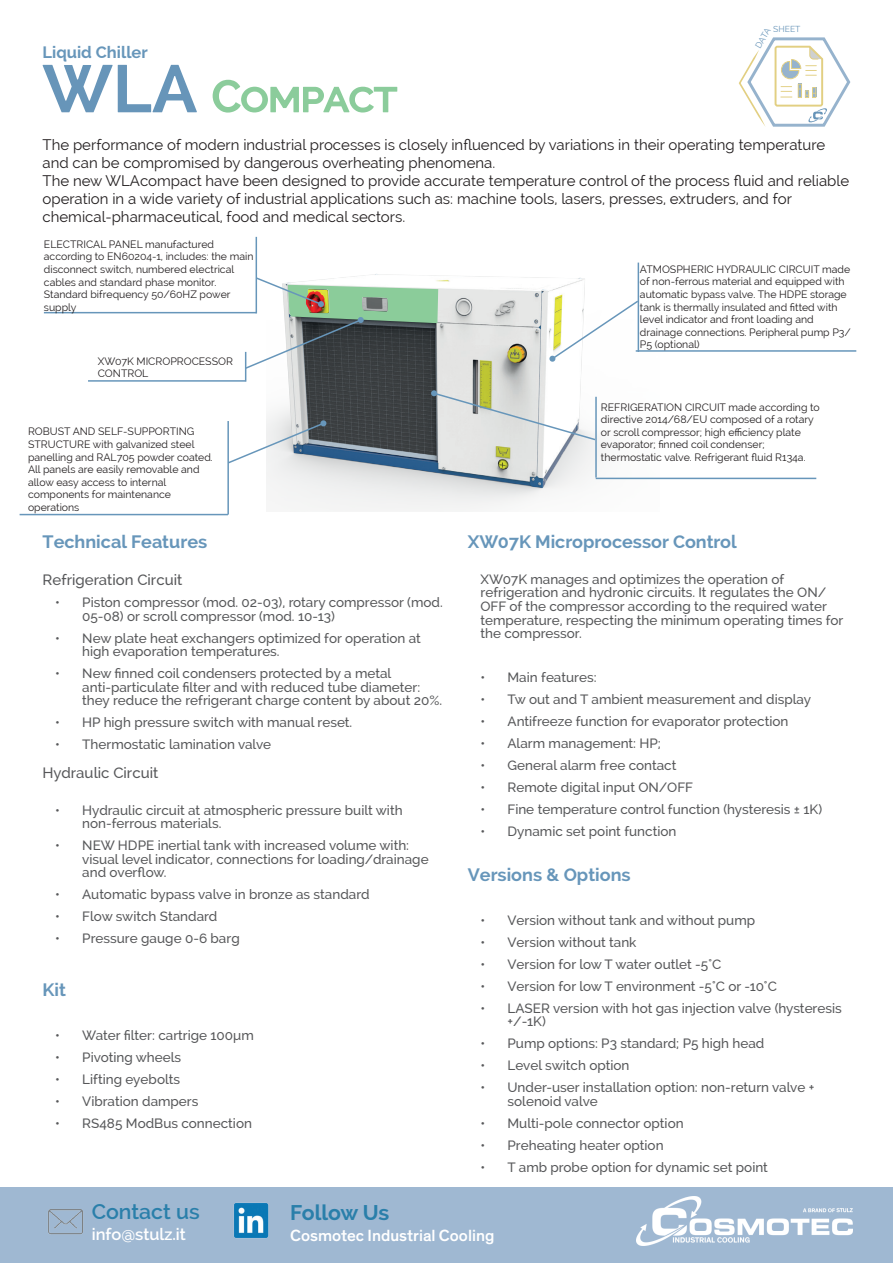
<style>
.page{position:relative;width:893px;height:1263px;background:#fff}
.page>*{position:absolute;margin:0;border:0;box-sizing:border-box;transform-origin:0 0}
.t1{font:600 21.3px "Raleway";color:#2a7faa}
.t2{font:700 21.3px "Raleway";letter-spacing:-.01em;color:#2a7faa}
.t3{font:700 18px "Raleway";color:#6796ba}
.t4{font:500 16.5px "Theinhardt";color:#fff}
.t5{font:600 16.5px "Raleway";color:#fff}
.t6{font:700 16.5px "Raleway";color:#6796ba}
.t7{font:15px/18px "Raleway";color:#231f20}
.t8{font:500 15px "Raleway";color:#57585a}
.t9{font:500 13.5px/13.5px "Raleway";color:#57585a}
.t10{font:10.5px/12.6px "Raleway";color:#231f20}
.t11{font:8.55px "Raleway";letter-spacing:-.005em;color:#6794b8}
</style>
<div class="page">
<img style="left:267px;top:262px;width:392px;height:249px">
<div style="left:0;top:1188px;width:893px;height:75px;background:#9fb8d2"></div>
<img style="left:234px;top:1203px;width:35px;height:35px">
<img style="left:48px;top:1209px;width:35px;height:25px">
<img style="left:637px;top:1196px;width:215px;height:50px">
<svg style="left:739px;top:37px;width:111px;height:90px"></svg>
<svg style="left:43px;top:65px;width:154px;height:47px"></svg>
<svg style="left:213px;top:80px;width:184px;height:33px"></svg>
<hr style="left:595px;top:397px;width:2px;height:81px;background:#6796ba">
<svg style="left:432px;top:391px;width:165px;height:50px"></svg>
<div style="left:431px;top:390px;width:6px;height:7px;background:#6796ba;border-radius:3px"></div>
<hr style="left:596px;top:478px;width:220px;height:1px;background:#6796ba">
<hr style="left:638px;top:263px;width:1px;height:89px;background:#6796ba">
<svg style="left:549px;top:299px;width:91px;height:63px"></svg>
<hr style="left:636px;top:350px;width:220px;height:2px;background:#6796ba">
<hr style="left:227px;top:421px;width:2px;height:94px;background:#6796ba">
<svg style="left:227px;top:420px;width:100px;height:45px"></svg>
<hr style="left:20px;top:514px;width:208px;height:1px;background:#6796ba">
<hr style="left:245px;top:352px;width:1px;height:30px;background:#6796ba">
<hr style="left:88px;top:380px;width:157px;height:2px;background:#6796ba">
<hr style="left:256px;top:237px;width:1px;height:76px;background:#6796ba">
<svg style="left:244px;top:276px;width:194px;height:94px"></svg>
<hr style="left:44px;top:312px;width:212px;height:1px;background:#6796ba">
<p class="t6" style="left:43px;top:43px;width:107px">Liquid Chiller</p>
<p class="t11" style="left:753px;top:45px;width:23px;rotate:-60deg">DATA</p>
<p class="t11" style="left:773px;top:24px;width:29px">SHEET</p>
<p class="t7" style="left:43px;top:136px;width:808px">The performance of modern industrial processes is closely influenced by variations in their operating temperature and can be compromised by dangerous overheating phenomena.<br>The new WLAcompact have been designed to provide accurate temperature control of the process fluid and reliable operation in a wide variety of industrial applications such as: machine tools, lasers, presses, extruders, and for chemical-pharmaceutical, food and medical sectors.</p>
<p class="t10" style="left:44px;top:238px;width:211px">ELECTRICAL PANEL manufactured according to EN60204-1, includes: the main disconnect switch, numbered electrical cables and standard phase monitor.<br>Standard bifrequency 50/60HZ power supply</p>
<p class="t10" style="left:640px;top:263px;width:212px">ATMOSPHERIC HYDRAULIC CIRCUIT made of non-ferrous material and equipped with automatic bypass valve. The HDPE storage tank is thermally insulated and fitted with level indicator and front loading and drainage connections. Peripheral pump P3/ P5 (optional)</p>
<p class="t10" style="left:98px;top:355px;width:137px">XW07K MICROPROCESSOR<br>CONTROL</p>
<p class="t10" style="left:28px;top:425px;width:186px">ROBUST AND SELF-SUPPORTING<br>STRUCTURE with galvanized steel panelling and RAL705 powder coated.<br>All panels are easily removable and allow easy access to internal components for maintenance operations</p>
<h2 class="t3" style="left:43px;top:532px;width:166px">Technical Features</h2>
<p class="t8" style="left:43px;top:571px;width:141px">Refrigeration Circuit</p>
<p class="t9" style="left:82px;top:596px;width:362px;text-indent:-27px">• Piston compressor (mod. 02-03), rotary compressor (mod.<br>05-08) or scroll compressor (mod. 10-13)</p>
<p class="t9" style="left:82px;top:631px;width:340px;text-indent:-27px">• New plate heat exchangers optimized for operation at high evaporation temperatures.</p>
<p class="t9" style="left:82px;top:667px;width:361px;text-indent:-27px">• New finned coil condensers protected by a metal anti-particulate filter and with reduced tube diameter: they reduce the refrigerant charge content by about 20%.</p>
<p class="t9" style="left:55px;top:716px;width:299px">• HP high pressure switch with manual reset.</p>
<p class="t9" style="left:55px;top:738px;width:217px">• Thermostatic lamination valve</p>
<p class="t8" style="left:43px;top:764px;width:117px">Hydraulic Circuit</p>
<p class="t9" style="left:82px;top:803px;width:322px;text-indent:-27px">• Hydraulic circuit at atmospheric pressure built with non-ferrous materials.</p>
<p class="t9" style="left:82px;top:839px;width:348px;text-indent:-27px">• NEW HDPE inertial tank with increased volume with: visual level indicator, connections for loading/drainage and overflow.</p>
<p class="t9" style="left:55px;top:888px;width:316px">• Automatic bypass valve in bronze as standard</p>
<p class="t9" style="left:55px;top:910px;width:164px">• Flow switch Standard</p>
<p class="t9" style="left:55px;top:932px;width:186px">• Pressure gauge 0-6 barg</p>
<h2 class="t3" style="left:43px;top:979px;width:25px">Kit</h2>
<p class="t9" style="left:55px;top:1028px;width:200px">• Water filter: cartrige 100μm</p>
<p class="t9" style="left:55px;top:1050px;width:127px">• Pivoting wheels</p>
<p class="t9" style="left:55px;top:1072px;width:126px">• Lifting eyebolts</p>
<p class="t9" style="left:55px;top:1094px;width:145px">• Vibration dampers</p>
<p class="t9" style="left:55px;top:1116px;width:198px">• RS485 ModBus connection</p>
<p class="t10" style="left:601px;top:401px;width:220px">REFRIGERATION CIRCUIT made according to directive 2014/68/EU composed of a rotary or scroll compressor; high efficiency plate evaporator; finned coil condenser; thermostatic valve. Refrigerant fluid R134a.</p>
<h2 class="t3" style="left:468px;top:532px;width:271px">XW07K Microprocessor Control</h2>
<p class="t9" style="left:480px;top:572px;width:364px">XW07K manages and optimizes the operation of refrigeration and hydronic circuits. It regulates the ON/ OFF of the compressor according to the required water temperature, respecting the minimum operating times for the compressor.</p>
<p class="t9" style="left:480px;top:670px;width:118px">• Main features:</p>
<p class="t9" style="left:480px;top:692px;width:332px">• Tw out and T ambient measurement and display</p>
<p class="t9" style="left:480px;top:714px;width:309px">• Antifreeze function for evaporator protection</p>
<p class="t9" style="left:480px;top:736px;width:182px">• Alarm management: HP;</p>
<p class="t9" style="left:480px;top:758px;width:197px">• General alarm free contact</p>
<p class="t9" style="left:480px;top:780px;width:214px">• Remote digital input ON/OFF</p>
<p class="t9" style="left:480px;top:802px;width:343px">• Fine temperature control function (hysteresis ± 1K)</p>
<p class="t9" style="left:480px;top:824px;width:197px">• Dynamic set point function</p>
<h2 class="t3" style="left:468px;top:864px;width:164px">Versions &amp; Options</h2>
<p class="t9" style="left:480px;top:913px;width:276px">• Version without tank and without pump</p>
<p class="t9" style="left:480px;top:935px;width:158px">• Version without tank</p>
<p class="t9" style="left:480px;top:957px;width:242px">• Version for low T water outlet -5°C</p>
<p class="t9" style="left:480px;top:979px;width:298px">• Version for low T environment -5°C or -10°C</p>
<p class="t9" style="left:507px;top:1001px;width:336px;text-indent:-27px">• LASER version with hot gas injection valve (hysteresis +/-1K)</p>
<p class="t9" style="left:480px;top:1036px;width:285px">• Pump options: P3 standard; P5 high head</p>
<p class="t9" style="left:480px;top:1058px;width:151px">• Level switch option</p>
<p class="t9" style="left:507px;top:1080px;width:309px;text-indent:-27px">• Under-user installation option: non-return valve + solenoid valve</p>
<p class="t9" style="left:480px;top:1116px;width:205px">• Multi-pole connector option</p>
<p class="t9" style="left:480px;top:1138px;width:185px">• Preheating heater option</p>
<p class="t9" style="left:480px;top:1160px;width:289px">• T amb probe option for dynamic set point</p>
<h1 class="t1" style="left:92px;top:1199px;width:109px">Contact us</h1>
<p class="t5" style="left:92px;top:1224px;width:96px">info@stulz.it</p>
<h1 class="t2" style="left:290px;top:1200px;width:101px">Follow Us</h1>
<p class="t4" style="left:290px;top:1226px;width:206px">Cosmotec Industrial Cooling</p>
</div>
